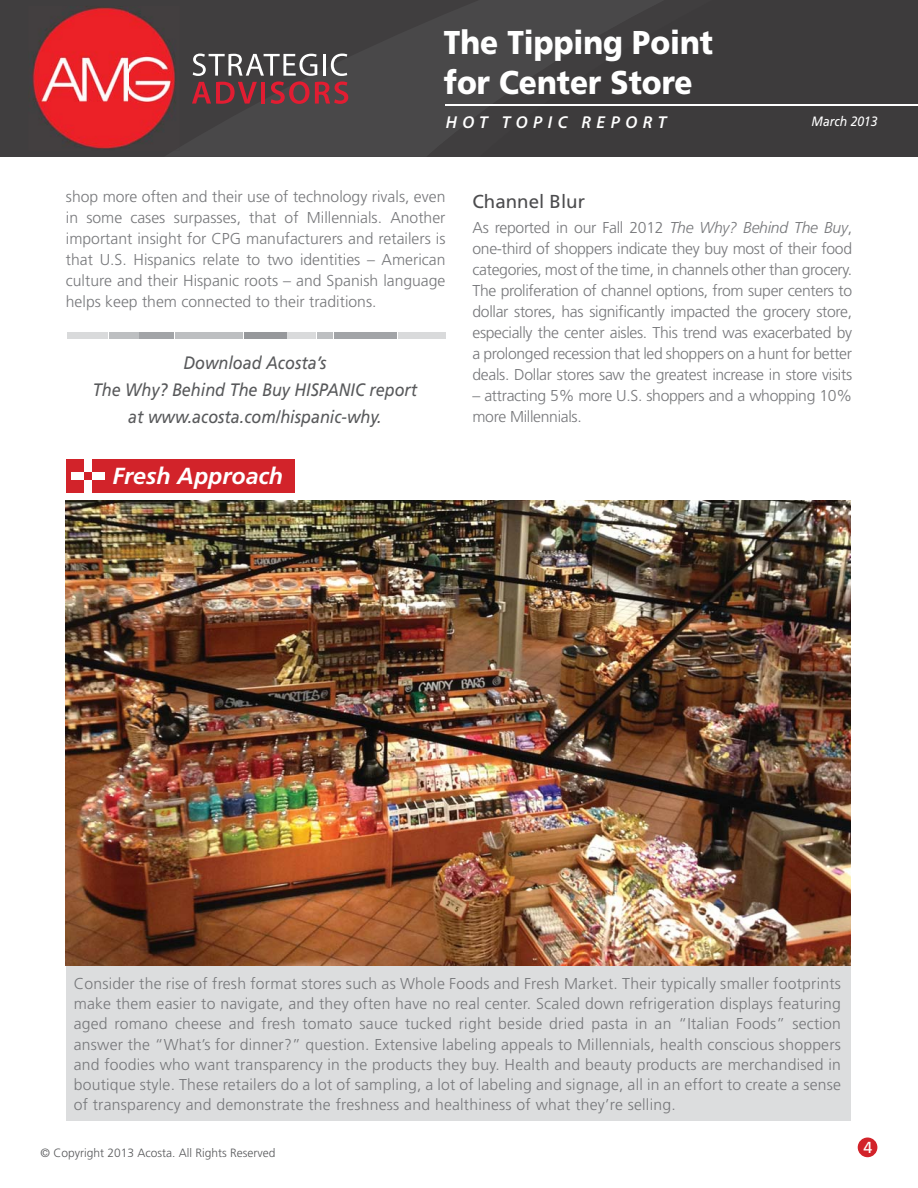
<style>
.page{position:relative;width:918px;height:1188px;background:#fff}
.page>*{position:absolute;margin:0;border:0;box-sizing:border-box;transform-origin:0 0}
.t1{font:900 33px/39.6px "Frutiger";color:#fff;scale:.9 1}
.t2{font:italic 700 23.25px "Frutiger";color:#fff}
.t3{font:18.75px "Frutiger";color:#4c4c4e}
.t4{font:italic 18px/27px "Frutiger";color:#58595b;text-align:center;scale:.9 1}
.t5{font:italic 600 17.25px "Myriad Pro";letter-spacing:.32em;color:#fff}
.t6{font:15.9px "Frutiger";color:#fff}
.t7{font:300 15.75px/21px "Frutiger";letter-spacing:-.02em;color:#77787b;text-align:justify}
.t8{font:italic 13.5px "Frutiger";color:#fff;scale:.9 1}
.t9{font:300 12px "Frutiger";color:#58595b}
.s1{font-style:italic}
</style>
<div class="page">
<div style="left:0;top:0;width:918px;height:157px;background:#403e3f"></div>
<hr style="left:446px;top:104px;width:472px;height:2px;background:#fff">
<div style="left:66px;top:965px;width:784px;height:156px;background:#dcddde"></div>
<div style="left:858px;top:1138px;width:19px;height:19px;background:#d2232a;border-radius:50%"></div>
<img style="left:32px;top:6px;width:144px;height:143px">
<svg style="left:192px;top:54px;width:156px;height:50px"></svg>
<img style="left:66px;top:501px;width:784px;height:464px">
<div style="left:66px;top:459px;width:228px;height:34px;background:#d2232a"></div>
<div style="left:84px;top:459px;width:8px;height:34px;background:#fff"></div>
<div style="left:71px;top:472px;width:34px;height:8px;background:#fff"></div>
<div style="left:84px;top:472px;width:8px;height:8px;background:#d2232a"></div>
<div style="left:67px;top:332px;width:41px;height:6px;background:#d9dadb"></div>
<div style="left:398px;top:332px;width:48px;height:6px;background:#d9dadb"></div>
<div style="left:288px;top:332px;width:28px;height:6px;background:#d9dadb"></div>
<div style="left:244px;top:332px;width:43px;height:6px;background:#96989b"></div>
<div style="left:109px;top:332px;width:30px;height:6px;background:#bdbfc1"></div>
<div style="left:317px;top:332px;width:16px;height:6px;background:#bdbfc1"></div>
<div style="left:175px;top:332px;width:68px;height:6px;background:#bdbfc1"></div>
<div style="left:140px;top:332px;width:34px;height:6px;background:#a2a4a7"></div>
<div style="left:334px;top:332px;width:63px;height:6px;background:#a2a4a7"></div>
<h1 class="t1" style="left:444px;top:22px;width:301px">The Tipping Point for Center Store</h1>
<p class="t5" style="left:446px;top:111px;width:222px">HOT TOPIC REPORT</p>
<p class="t8" style="left:812px;top:113px;width:75px">March 2013</p>
<p class="t7" style="left:66px;top:186px;width:381px">shop more often and their use of technology rivals, even in some cases surpasses, that of Millennials. Another important insight for CPG manufacturers and retailers is that U.S. Hispanics relate to two identities – American culture and their Hispanic roots – and Spanish language helps keep them connected to their traditions.</p>
<p class="t3" style="left:472px;top:191px;width:114px">Channel Blur</p>
<p class="t7" style="left:472px;top:217px;width:381px">As reported in our Fall 2012 <span class="s1">The Why? Behind The Buy</span>, one-third of shoppers indicate they buy most of their food categories, most of the time, in channels other than grocery.<br>The proliferation of channel options, from super centers to dollar stores, has significantly impacted the grocery store, especially the center aisles. This trend was exacerbated by a prolonged recession that led shoppers on a hunt for better deals. Dollar stores saw the greatest increase in store visits</p>
<p class="t7" style="left:472px;top:385px;width:381px">– attracting 5% more U.S. shoppers and a whopping 10% more Millennials.</p>
<p class="t4" style="left:93px;top:349px;width:362px">Download Acosta’s<br>The Why? Behind The Buy HISPANIC report at www.acosta.com/hispanic-why.</p>
<h2 class="t2" style="left:113px;top:462px;width:172px">Fresh Approach</h2>
<p class="t7" style="left:74px;top:973px;width:769px;line-height:20.2px">Consider the rise of fresh format stores such as Whole Foods and Fresh Market. Their typically smaller footprints make them easier to navigate, and they often have no real center. Scaled down refrigeration displays featuring aged romano cheese and fresh tomato sauce tucked right beside dried pasta in an “Italian Foods” section answer the “What’s for dinner?” question. Extensive labeling appeals to Millennials, health conscious shoppers and foodies who want transparency in the products they buy. Health and beauty products are merchandised in boutique style. These retailers do a lot of sampling, a lot of labeling and signage, all in an effort to create a sense of transparency and demonstrate the freshness and healthiness of what they’re selling.</p>
<p class="t9" style="left:40px;top:1146px;width:236px">© Copyright 2013 Acosta. All Rights Reserved</p>
<p class="t6" style="left:864px;top:1138px;width:10px">4</p>
</div>
